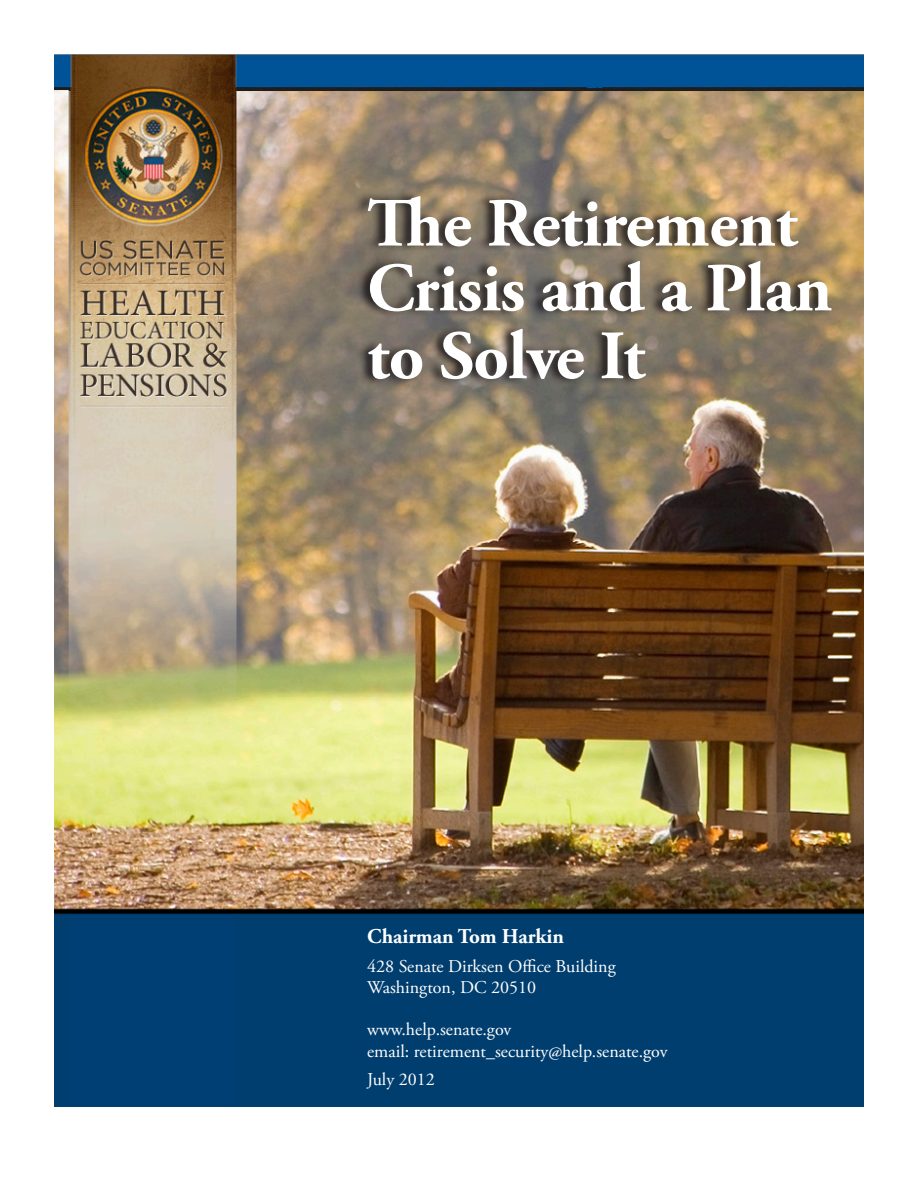
<style>
.page{position:relative;width:918px;height:1188px;background:#fff}
.page>*{position:absolute;margin:0;border:0;box-sizing:border-box;transform-origin:0 0}
.t1{font:700 69px/66.3px "Adobe Garamond Pro";letter-spacing:-.01em;color:#fff}
.t2{font:700 21px "Adobe Garamond Pro";color:#fff}
.t3{font:18px/21.6px "Adobe Garamond Pro";color:#fff}
</style>
<div class="page">
<img style="left:54px;top:54px;width:810px;height:1053px">
<div style="left:354px;top:189px;width:478px;height:198px;background:#231f20;opacity:.98"></div>
<p class="t1" style="left:367px;top:192px;width:467px">The Retirement<br>Crisis and a Plan to Solve It</p>
<p class="t2" style="left:367px;top:925px;width:198px">Chairman Tom Harkin</p>
<p class="t3" style="left:367px;top:956px;width:250px">428 Senate Dirksen Office Building<br>Washington, DC 20510</p>
<p class="t3" style="left:367px;top:1019px;width:302px">www.help.senate.gov<br>email: retirement_security@help.senate.gov</p>
<p class="t3" style="left:367px;top:1069px;width:69px">July 2012</p>
</div>
